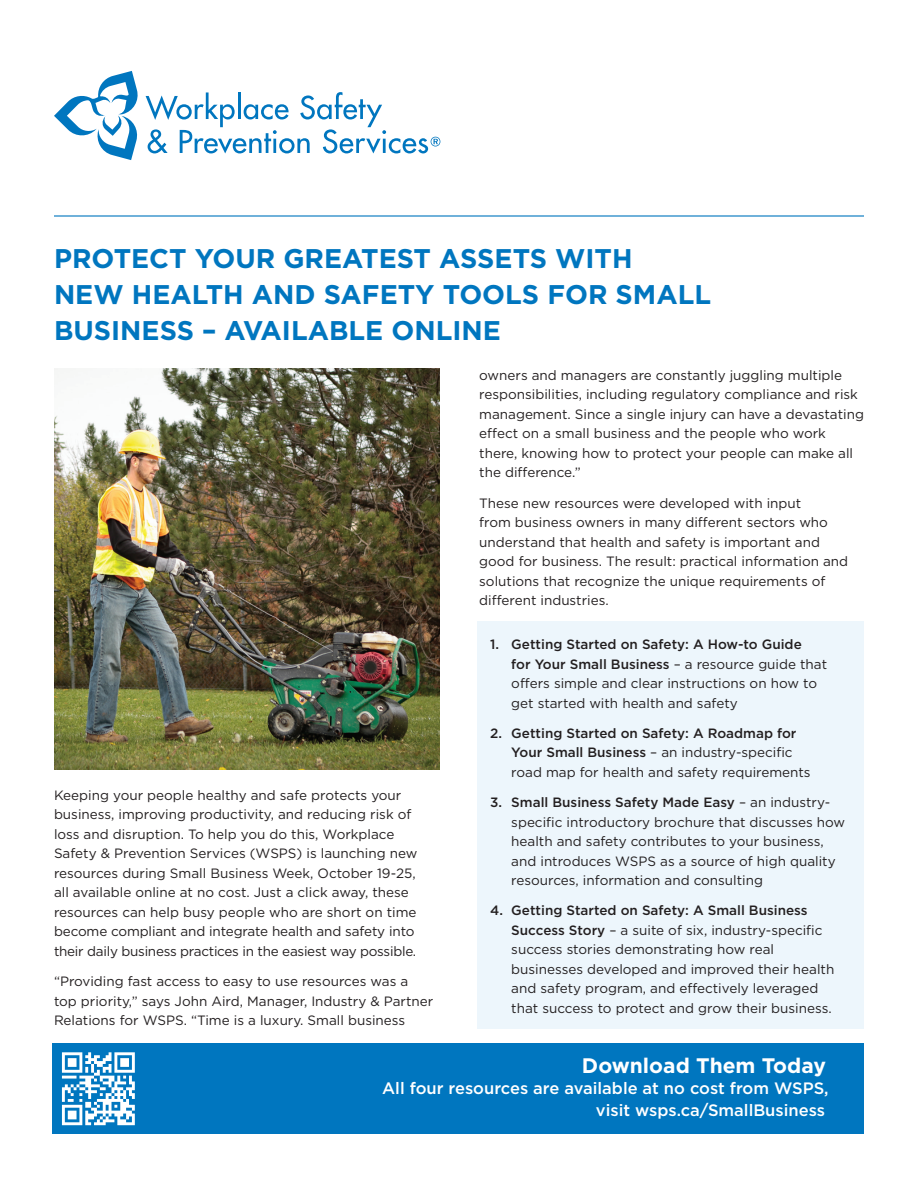
<style>
.page{position:relative;width:918px;height:1188px;background:#fff}
.page>*{position:absolute;margin:0;border:0;box-sizing:border-box;transform-origin:0 0}
.Main_Head{font:700 27px/36px "Gotham";color:#0076bf}
.t1{font:700 21px "Gotham";color:#fff}
.t2{font:500 16.5px/21.8px "Gotham";color:#fff;text-align:right}
.Body_Text{font:13.5px/19.5px "Gotham";color:#231f20}
.s1{font-weight:500}
</style>
<div class="page">
<hr style="left:54px;top:215px;width:810px;height:2px;background:#0076bf">
<svg style="left:54px;top:71px;width:84px;height:89px"></svg>
<svg style="left:146px;top:92px;width:294px;height:61px"></svg>
<div style="left:53px;top:1043px;width:811px;height:91px;background:#0076bf"></div>
<svg style="left:62px;top:1052px;width:73px;height:73px"></svg>
<div style="left:477px;top:621px;width:387px;height:407px;background:#edf6fc"></div>
<img style="left:54px;top:368px;width:386px;height:402px">
<p class="Main_Head" style="left:54px;top:240px;width:659px">PROTECT YOUR GREATEST ASSETS WITH<br>NEW HEALTH AND SAFETY TOOLS FOR SMALL<br>BUSINESS – AVAILABLE ONLINE</p>
<p class="Body_Text" style="left:54px;top:785px;width:365px">Keeping your people healthy and safe protects your business, improving productivity, and reducing risk of loss and disruption. To help you do this, Workplace Safety &amp; Prevention Services (WSPS) is launching new resources during Small Business Week, October 19-25, all available online at no cost. Just a click away, these resources can help busy people who are short on time become compliant and integrate health and safety into their daily business practices in the easiest way possible.</p>
<p class="Body_Text" style="left:54px;top:971px;width:381px">“Providing fast access to easy to use resources was a top priority,” says John Aird, Manager, Industry &amp; Partner<br>Relations for WSPS. “Time is a luxury. Small business</p>
<p class="Body_Text" style="left:479px;top:365px;width:386px">owners and managers are constantly juggling multiple responsibilities, including regulatory compliance and risk management. Since a single injury can have a devastating effect on a small business and the people who work there, knowing how to protect your people can make all the difference.”</p>
<p class="Body_Text" style="left:479px;top:493px;width:370px">These new resources were developed with input<br>from business owners in many different sectors who understand that health and safety is important and good for business. The result: practical information and solutions that recognize the unique requirements of different industries.</p>
<p class="Body_Text" style="left:511px;top:634px;width:317px;text-indent:-21px"><span class="s1">1. Getting Started on Safety: A How-to Guide<br>for Your Small Business</span> – a resource guide that offers simple and clear instructions on how to get started with health and safety</p>
<p class="Body_Text" style="left:511px;top:723px;width:301px;text-indent:-21px"><span class="s1">2. Getting Started on Safety: A Roadmap for<br>Your Small Business</span> – an industry-specific road map for health and safety requirements</p>
<p class="Body_Text" style="left:511px;top:792px;width:335px;text-indent:-21px"><span class="s1">3. Small Business Safety Made Easy</span> – an industry&shy;specific introductory brochure that discusses how health and safety contributes to your business, and introduces WSPS as a source of high quality resources, information and consulting</p>
<p class="Body_Text" style="left:511px;top:901px;width:325px;text-indent:-21px"><span class="s1">4. Getting Started on Safety: A Small Business Success Story</span> – a suite of six, industry-specific success stories demonstrating how real businesses developed and improved their health and safety program, and effectively leveraged that success to protect and grow their business.</p>
<h2 class="t1" style="left:582px;top:1051px;width:246px">Download Them Today</h2>
<p class="t2" style="left:382px;top:1078px;width:448px">All four resources are available at no cost from WSPS, visit wsps.ca/SmallBusiness</p>
</div>
